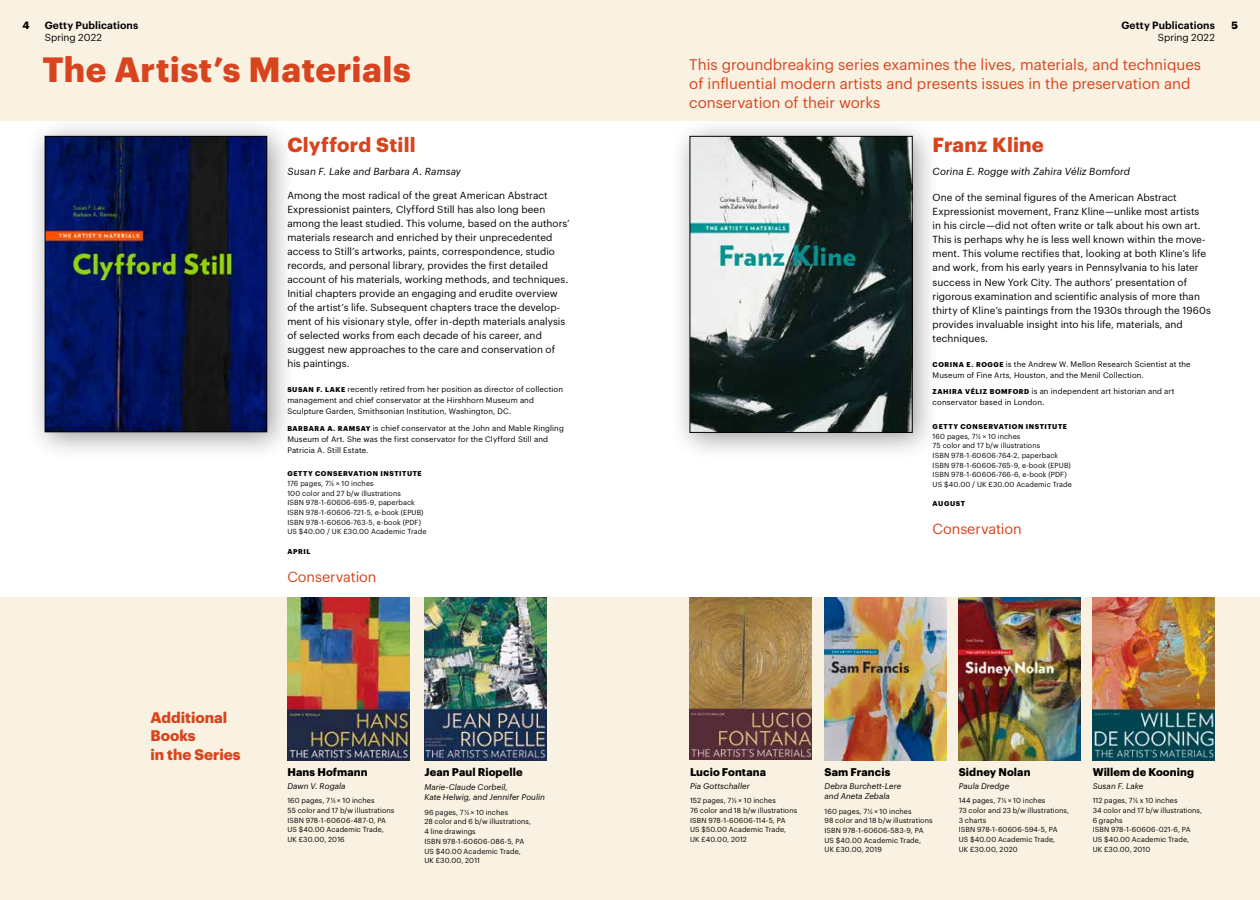
<style>
.page{position:relative;width:1260px;height:900px;background:#fff}
.page>*{position:absolute;margin:0;border:0;box-sizing:border-box;transform-origin:0 0}
.t1{font:700 34.38px "Graphik";letter-spacing:.015em;color:#d7441d}
.t2{font:700 20px "Graphik";letter-spacing:.01em;color:#d7441d}
.t3{font:15px/19.4px "Graphik";color:#d7441d}
.t4{font:700 15px/18.8px "Graphik";color:#d7441d}
.t5{font:14.38px "Graphik";letter-spacing:-.005em;color:#d7441d}
.t6{font:700 11px "Graphik";letter-spacing:.01em;color:#000001}
.t7{font:600 10.25px "Graphik";letter-spacing:.01em;color:#000001}
.t8{font:700 10.25px "Graphik";color:#000001}
.t9{font:10px/14px "Graphik";letter-spacing:.005em;color:#000001}
.t10{font:italic 10px "Graphik";letter-spacing:.005em;color:#000001}
.t11{font:italic 8.12px/10.2px "Graphik";letter-spacing:.005em;color:#000001}
.t12{font:7.75px/11px "Graphik";letter-spacing:.015em;color:#000001}
.t13{font:7.25px/9.8px "Graphik";letter-spacing:.01em;color:#000001}
.t14{font:700 6.88px "Graphik";letter-spacing:.085em;color:#000001}
.s1{font-weight:700;font-size:6.88px}
</style>
<div class="page">
<div style="left:0;top:0;width:1260px;height:120px;background:#f9f1e2"></div>
<div style="left:25px;top:116px;width:271px;height:345px;background:#000001;opacity:.4"></div>
<img style="left:47px;top:138px;width:218px;height:292px">
<div style="left:45px;top:136px;width:222px;height:296px;border:1px solid #000001"></div>
<div style="left:670px;top:117px;width:271px;height:344px;background:#000001;opacity:.4"></div>
<img style="left:692px;top:138px;width:218px;height:293px">
<div style="left:690px;top:136px;width:222px;height:297px;border:1px solid #000001"></div>
<div style="left:0;top:597px;width:1260px;height:303px;background:#f9f1e2"></div>
<img style="left:1093px;top:597px;width:122px;height:163px">
<img style="left:287px;top:597px;width:122px;height:163px">
<img style="left:959px;top:597px;width:122px;height:163px">
<img style="left:424px;top:597px;width:122px;height:163px">
<img style="left:690px;top:597px;width:122px;height:163px">
<img style="left:825px;top:597px;width:121px;height:163px">
<p class="t8" style="left:22px;top:17px;width:8px">4</p>
<p class="t7" style="left:45px;top:17px;width:95px">Getty Publications</p>
<p class="t9" style="left:45px;top:30px;width:59px">Spring 2022</p>
<p class="t7" style="left:1122px;top:17px;width:95px">Getty Publications</p>
<p class="t8" style="left:1231px;top:17px;width:8px">5</p>
<p class="t9" style="left:1158px;top:30px;width:59px">Spring 2022</p>
<h1 class="t1" style="left:42px;top:43px;width:370px">The Artist’s Materials</h1>
<h3 class="t3" style="left:689px;top:53px;width:513px">This groundbreaking series examines the lives, materials, and techniques of influential modern artists and presents issues in the preservation and conservation of their works</h3>
<h2 class="t2" style="left:287px;top:130px;width:130px">Clyfford Still</h2>
<p class="t10" style="left:287px;top:164px;width:175px">Susan F. Lake and Barbara A. Ramsay</p>
<p class="t9" style="left:287px;top:187px;width:284px">Among the most radical of the great American Abstract Expressionist painters, Clyfford Still has also long been among the least studied. This volume, based on the authors’ materials research and enriched by their unprecedented access to Still’s artworks, paints, correspondence, studio records, and personal library, provides the first detailed account of his materials, working methods, and techniques.<br>Initial chapters provide an engaging and erudite overview of the artist’s life. Subsequent chapters trace the develop&shy;ment of his visionary style, offer in-depth materials analysis of selected works from each decade of his career, and suggest new approaches to the care and conservation of his paintings.</p>
<p class="t12" style="left:287px;top:383px;width:277px"><span class="s1">SUSAN F. LAKE</span> recently retired from her position as director of collection management and chief conservator at the Hirshhorn Museum and<br>Sculpture Garden, Smithsonian Institution, Washington, DC.</p>
<p class="t12" style="left:287px;top:422px;width:278px"><span class="s1">BARBARA A. RAMSAY</span> is chief conservator at the John and Mable Ringling<br>Museum of Art. She was the first conservator for the Clyfford Still and<br>Patricia A. Still Estate.</p>
<p class="t14" style="left:287px;top:469px;width:136px">GETTY CONSERVATION INSTITUTE</p>
<p class="t13" style="left:287px;top:478px;width:141px">176 pages, 71/2 × 10 inches<br>100 color and 27 b/w illustrations<br>ISBN 978-1-60606-695-9, paperback ISBN 978-1-60606-721-5, e-book (EPUB)<br>ISBN 978-1-60606-763-5, e-book (PDF)<br>US $40.00 / UK £30.00 Academic Trade</p>
<p class="t14" style="left:287px;top:546px;width:25px">APRIL</p>
<h3 class="t5" style="left:287px;top:566px;width:91px">Conservation</h3>
<h3 class="t4" style="left:150px;top:706px;width:92px">Additional<br>Books<br>in the Series</h3>
<p class="t6" style="left:287px;top:764px;width:82px">Hans Hofmann</p>
<p class="t11" style="left:287px;top:780px;width:60px">Dawn V. Rogala</p>
<p class="t13" style="left:287px;top:795px;width:108px">160 pages, 7 ½ × 10 inches<br>55 color and 17 b/w illustrations<br>ISBN 978-1-60606-487-0, PA<br>US $40.00 Academic Trade,<br>UK £30.00, 2016</p>
<p class="t6" style="left:424px;top:764px;width:100px">Jean Paul Riopelle</p>
<p class="t11" style="left:424px;top:781px;width:122px">Marie-Claude Corbeil,<br>Kate Helwig, and Jennifer Poulin</p>
<p class="t13" style="left:424px;top:807px;width:108px">96 pages, 7 ½ × 10 inches<br>28 color and 6 b/w illustrations,<br>4 line drawings<br>ISBN 978-1-60606-086-5, PA<br>US $40.00 Academic Trade,<br>UK £30.00, 2011</p>
<h2 class="t2" style="left:933px;top:130px;width:113px">Franz Kline</h2>
<p class="t10" style="left:933px;top:164px;width:199px">Corina E. Rogge with Zahira Véliz Bomford</p>
<p class="t9" style="left:933px;top:190px;width:280px">One of the seminal figures of the American Abstract Expressionist movement, Franz Kline—unlike most artists<br>in his circle—did not often write or talk about his own art.<br>This is perhaps why he is less well known within the move&shy;ment. This volume rectifies that, looking at both Kline’s life and work, from his early years in Pennsylvania to his later success in New York City. The authors’ presentation of rigorous examination and scientific analysis of more than thirty of Kline’s paintings from the 1930s through the 1960s provides invaluable insight into his life, materials, and techniques.</p>
<p class="t12" style="left:933px;top:358px;width:260px"><span class="s1">CORINA E. ROGGE</span> is the Andrew W. Mellon Research Scientist at the<br>Museum of Fine Arts, Houston, and the Menil Collection.</p>
<p class="t12" style="left:933px;top:385px;width:243px"><span class="s1">ZAHIRA VÉLIZ BOMFORD</span> is an independent art historian and art conservator based in London.</p>
<p class="t14" style="left:933px;top:421px;width:136px">GETTY CONSERVATION INSTITUTE</p>
<p class="t13" style="left:933px;top:430px;width:141px">160 pages, 71/2 × 10 inches<br>75 color and 17 b/w illustrations<br>ISBN 978-1-60606-764-2, paperback ISBN 978-1-60606-765-9, e-book (EPUB)<br>ISBN 978-1-60606-766-6, e-book (PDF)<br>US $40.00 / UK £30.00 Academic Trade</p>
<p class="t14" style="left:933px;top:499px;width:34px">AUGUST</p>
<h3 class="t5" style="left:933px;top:518px;width:91px">Conservation</h3>
<p class="t6" style="left:690px;top:764px;width:78px">Lucio Fontana</p>
<p class="t11" style="left:690px;top:780px;width:61px">Pia Gottschaller</p>
<p class="t13" style="left:690px;top:795px;width:109px">152 pages, 7 ½ × 10 inches<br>76 color and 18 b/w illustrations<br>ISBN 978-1-60606-114-5, PA<br>US $50.00 Academic Trade,<br>UK £40.00, 2012</p>
<p class="t6" style="left:824px;top:764px;width:67px">Sam Francis</p>
<p class="t11" style="left:824px;top:780px;width:78px">Debra Burchett-Lere and Aneta Zebala</p>
<p class="t13" style="left:824px;top:805px;width:110px">160 pages, 7 ½ × 10 inches<br>98 color and 18 b/w illustrations<br>ISBN 978-1-60606-583-9, PA<br>US $40.00 Academic Trade,<br>UK £30.00, 2019</p>
<p class="t6" style="left:959px;top:764px;width:73px">Sidney Nolan</p>
<p class="t11" style="left:959px;top:780px;width:52px">Paula Dredge</p>
<p class="t13" style="left:959px;top:795px;width:112px">144 pages, 7 ½ × 10 inches<br>73 color and 23 b/w illustrations,<br>3 charts<br>ISBN 978-1-60606-594-5, PA<br>US $40.00 Academic Trade,<br>UK £30.00, 2020</p>
<p class="t6" style="left:1093px;top:764px;width:103px">Willem de Kooning</p>
<p class="t11" style="left:1093px;top:780px;width:52px">Susan F. Lake</p>
<p class="t13" style="left:1093px;top:795px;width:111px">112 pages, 7 ½ x 10 inches<br>34 color and 17 b/w illustrations,<br>6 graphs<br>ISBN 978-1-60606-021-6, PA<br>US $40.00 Academic Trade,<br>UK £30.00, 2010</p>
</div>
